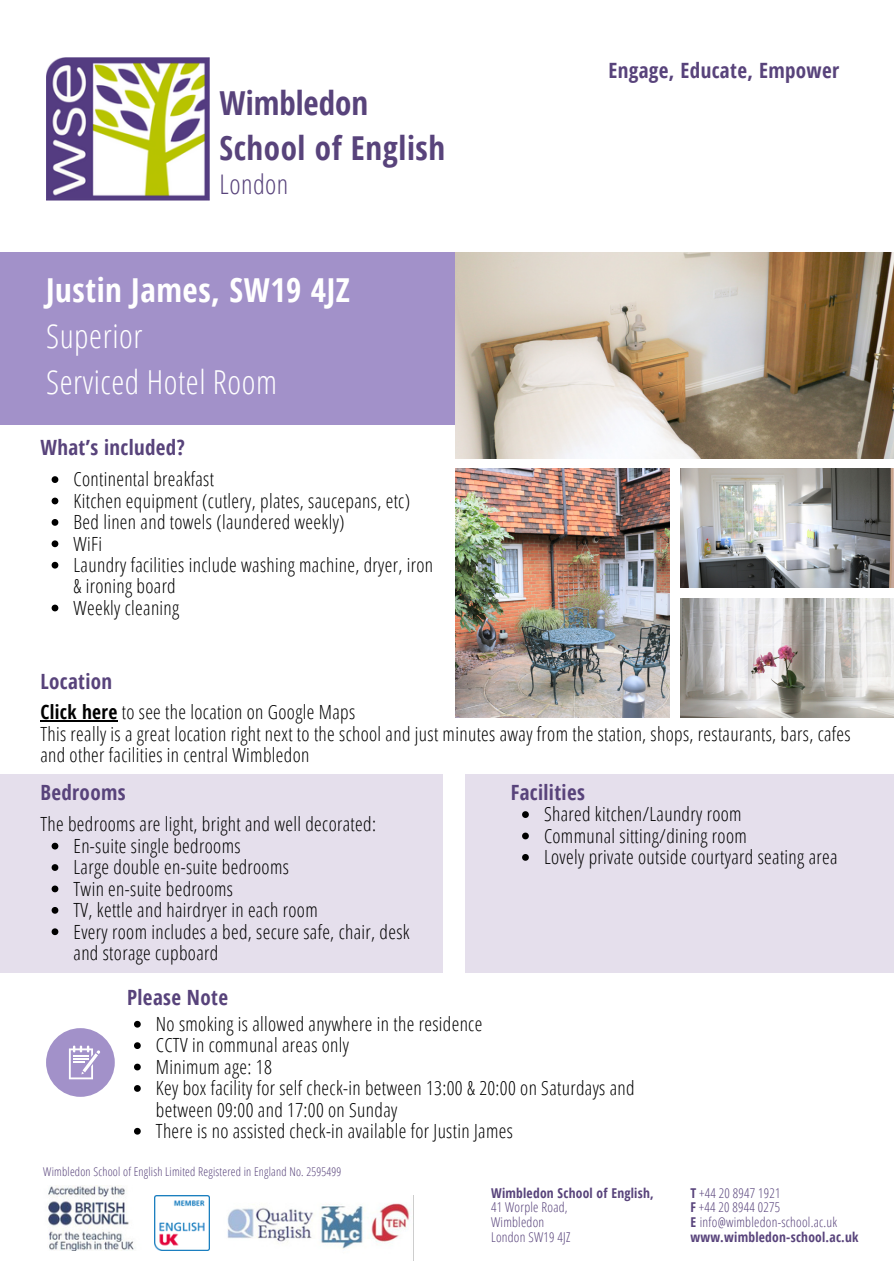
<style>
.page{position:relative;width:894px;height:1264px;background:#fff}
.page>*{position:absolute;margin:0;border:0;box-sizing:border-box;transform-origin:0 0}
.t1{font:300 33px/46.2px "Open Sans Condensed";letter-spacing:.015em;color:#fff}
.t2{font:700 33px/45px "Open Sans Condensed";letter-spacing:.02em;color:#58437b}
.t3{font:700 33px "Open Sans Condensed";letter-spacing:.02em;color:#fff}
.t4{font:300 27px "Open Sans Condensed";letter-spacing:.015em;color:#58437b}
.t5{font:700 21px "Open Sans Condensed";letter-spacing:.015em;color:#58437b}
.t6{font:300 19.5px/21.5px "Open Sans Condensed";letter-spacing:.02em;color:#000}
.t7{font:300 13.5px/14.7px "Open Sans Condensed";letter-spacing:.02em;color:#58437b}
.t8{font:700 13.5px "Open Sans Condensed";letter-spacing:.015em;color:#58437b}
.t9{font:300 12px "Open Sans Condensed";letter-spacing:.02em;color:#58437b}
.s1{font-weight:700}
</style>
<div class="page">
<img style="left:227px;top:1203px;width:183px;height:46px">
<img style="left:48px;top:1185px;width:86px;height:65px">
<img style="left:154px;top:1195px;width:55px;height:55px">
<img style="left:46px;top:58px;width:163px;height:143px">
<div style="left:0;top:252px;width:455px;height:172px;background:#a291c9"></div>
<div style="left:0;top:774px;width:442px;height:199px;background:#e5dfec"></div>
<img style="left:455px;top:469px;width:214px;height:248px">
<img style="left:680px;top:469px;width:213px;height:118px">
<img style="left:680px;top:598px;width:213px;height:119px">
<div style="left:46px;top:1028px;width:69px;height:68px;background:#a291c9;border-radius:50%"></div>
<svg style="left:69px;top:1045px;width:31px;height:34px"></svg>
<div style="left:464px;top:774px;width:429px;height:199px;background:#e5dfec"></div>
<img style="left:455px;top:252px;width:438px;height:206px">
<svg style="left:52px;top:476px;width:6px;height:7px"></svg>
<svg style="left:52px;top:497px;width:6px;height:7px"></svg>
<svg style="left:52px;top:519px;width:6px;height:7px"></svg>
<svg style="left:52px;top:540px;width:6px;height:7px"></svg>
<svg style="left:52px;top:562px;width:6px;height:6px"></svg>
<svg style="left:52px;top:604px;width:6px;height:7px"></svg>
<hr style="left:40px;top:720px;width:78px;height:1px;background:#000">
<svg style="left:52px;top:842px;width:6px;height:7px"></svg>
<svg style="left:52px;top:864px;width:6px;height:6px"></svg>
<svg style="left:52px;top:885px;width:6px;height:7px"></svg>
<svg style="left:52px;top:907px;width:6px;height:6px"></svg>
<svg style="left:52px;top:928px;width:6px;height:7px"></svg>
<svg style="left:522px;top:811px;width:6px;height:7px"></svg>
<svg style="left:522px;top:832px;width:6px;height:7px"></svg>
<svg style="left:522px;top:854px;width:6px;height:6px"></svg>
<svg style="left:134px;top:1020px;width:7px;height:7px"></svg>
<svg style="left:134px;top:1042px;width:7px;height:7px"></svg>
<svg style="left:134px;top:1063px;width:7px;height:7px"></svg>
<svg style="left:134px;top:1085px;width:7px;height:6px"></svg>
<svg style="left:134px;top:1127px;width:7px;height:7px"></svg>
<h1 class="t2" style="left:219px;top:79px;width:227px">Wimbledon<br>School of English</h1>
<h2 class="t4" style="left:219px;top:165px;width:70px">London</h2>
<h1 class="t3" style="left:46px;top:267px;width:305px">Justin James, SW19 4JZ</h1>
<h1 class="t1" style="left:46px;top:312px;width:232px">Superior<br>Serviced Hotel Room</h1>
<p class="t5" style="left:40px;top:432px;width:146px">What’s included?</p>
<p class="t6" style="left:73px;top:468px;width:361px">Continental breakfast<br>Kitchen equipment (cutlery, plates, saucepans, etc)<br>Bed linen and towels (laundered weekly)<br>WiFi<br>Laundry facilities include washing machine, dryer, iron &amp; ironing board<br>Weekly cleaning</p>
<p class="t5" style="left:608px;top:56px;width:232px">Engage, Educate, Empower</p>
<p class="t5" style="left:40px;top:666px;width:73px">Location</p>
<p class="t6" style="left:40px;top:700px;width:811px"><span class="s1">Click here</span> to see the location on Google Maps<br>This really is a great location right next to the school and just minutes away from the station, shops, restaurants, bars, cafes and other facilities in central Wimbledon</p>
<p class="t5" style="left:40px;top:777px;width:87px">Bedrooms</p>
<p class="t6" style="left:40px;top:813px;width:337px">The bedrooms are light, bright and well decorated:</p>
<p class="t6" style="left:544px;top:803px;width:295px">Shared kitchen/Laundry room<br>Communal sitting/dining room<br>Lovely private outside courtyard seating area</p>
<p class="t5" style="left:510px;top:777px;width:76px">Facilities</p>
<p class="t6" style="left:73px;top:834px;width:337px">En-suite single bedrooms<br>Large double en-suite bedrooms<br>Twin en-suite bedrooms<br>TV, kettle and hairdryer in each room<br>Every room includes a bed, secure safe, chair, desk and storage cupboard</p>
<p class="t5" style="left:127px;top:982px;width:102px">Please Note</p>
<p class="t6" style="left:156px;top:1012px;width:480px">No smoking is allowed anywhere in the residence<br>CCTV in communal areas only<br>Minimum age: 18<br>Key box facility for self check-in between 13:00 &amp; 20:00 on Saturdays and between 09:00 and 17:00 on Sunday<br>There is no assisted check-in available for Justin James</p>
<p class="t9" style="left:43px;top:1163px;width:299px">Wimbledon School of English Limited Registered in England No. 2595499</p>
<p class="t8" style="left:491px;top:1183px;width:164px">Wimbledon School of English,</p>
<p class="t7" style="left:491px;top:1199px;width:81px">41 Worple Road,<br>Wimbledon<br>London SW19 4JZ</p>
<p class="t7" style="left:690px;top:1185px;width:170px"><span class="s1">T</span> +44 20 8947 1921<br><span class="s1">F</span> +44 20 8944 0275<br><span class="s1">E</span> info@wimbledon-school.ac.uk <span class="s1">www.wimbledon-school.ac.uk</span></p>
</div>
